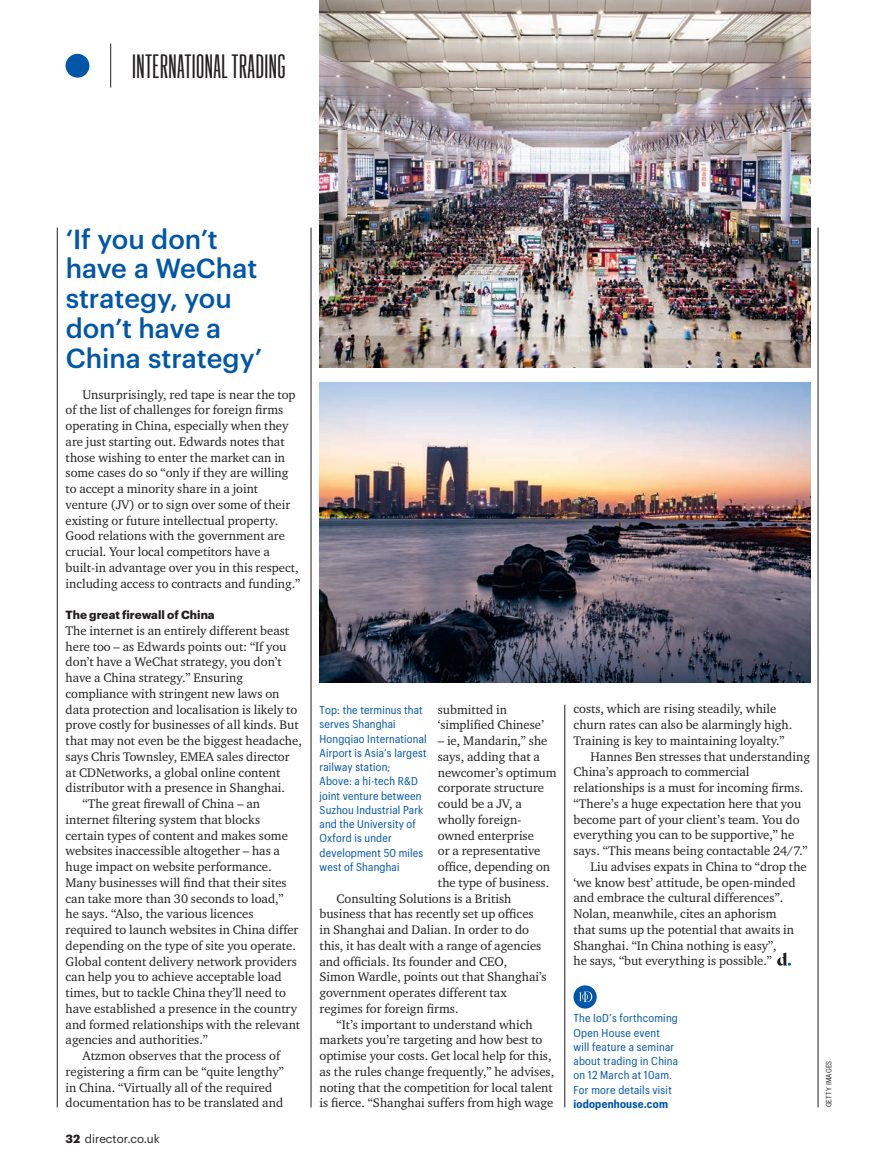
<style>
.page{position:relative;width:876px;height:1173px;background:#fff}
.page>*{position:absolute;margin:0;border:0;box-sizing:border-box;transform-origin:0 0}
.t1{font:33px "Graphik XXX Cond";letter-spacing:.015em;color:#231f20}
.t2{font:500 27px/29.7px "Graphik";color:#0156a8}
.t3{font:12.75px/15.8px "Charter ITC";color:#231f20}
.t4{font:700 11.7px "Graphik";color:#231f20}
.t5{font:11.7px "Graphik";color:#231f20}
.t6{font:11.25px/14.2px "Graphik Compact";letter-spacing:.015em;color:#0156a8}
.t7{font:700 11.25px "Graphik Compact";letter-spacing:.02em;color:#0156a8}
.t8{font:7.5px "Graphik Compact";letter-spacing:.025em;color:#231f20}
.s1{font-weight:700}
</style>
<div class="page">
<div style="left:66px;top:54px;width:23px;height:24px;background:#0156a8;border-radius:50%"></div>
<hr style="left:110px;top:44px;width:1px;height:44px;background:#231f20">
<div style="left:573px;top:985px;width:23px;height:23px;background:#0156a8;border-radius:50%"></div>
<svg style="left:579px;top:991px;width:13px;height:11px"></svg>
<img style="left:319px;top:0;width:491px;height:367px">
<hr style="left:310px;top:228px;width:1px;height:879px;background:#231f20">
<hr style="left:57px;top:228px;width:1px;height:879px;background:#231f20">
<hr style="left:564px;top:705px;width:1px;height:402px;background:#231f20">
<hr style="left:817px;top:228px;width:1px;height:879px;background:#231f20">
<img style="left:319px;top:383px;width:491px;height:299px">
<svg style="left:777px;top:952px;width:13px;height:13px"></svg>
<h1 class="t1" style="left:132px;top:46px;width:155px">INTERNATIONAL TRADING</h1>
<h2 class="t2" style="left:66px;top:222px;width:198px">‘If you don’t have a WeChat strategy, you don’t have a<br>China strategy’</h2>
<p class="t3" style="left:66px;top:386px;width:236px;text-indent:17px">Unsurprisingly, red tape is near the top of the list of challenges for foreign firms operating in China, especially when they are just starting out. Edwards notes that those wishing to enter the market can in some cases do so “only if they are willing to accept a minority share in a joint venture (JV) or to sign over some of their existing or future intellectual property.<br>Good relations with the government are crucial. Your local competitors have a built-in advantage over you in this respect, including access to contracts and funding.”</p>
<p class="t4" style="left:66px;top:606px;width:150px">The great firewall of China</p>
<p class="t3" style="left:66px;top:622px;width:225px">The internet is an entirely different beast</p>
<p class="t3" style="left:66px;top:638px;width:222px">here too – as Edwards points out: “If you</p>
<p class="t3" style="left:66px;top:654px;width:218px">don’t have a WeChat strategy, you don’t</p>
<p class="t3" style="left:66px;top:669px;width:179px">have a China strategy.” Ensuring</p>
<p class="t3" style="left:66px;top:685px;width:215px">compliance with stringent new laws on</p>
<p class="t3" style="left:66px;top:701px;width:233px">data protection and localisation is likely to</p>
<p class="t3" style="left:66px;top:717px;width:235px">prove costly for businesses of all kinds. But</p>
<p class="t3" style="left:66px;top:732px;width:238px">that may not even be the biggest headache,</p>
<p class="t3" style="left:66px;top:748px;width:225px">says Chris Townsley, EMEA sales director</p>
<p class="t3" style="left:66px;top:764px;width:216px">at CDNetworks, a global online content</p>
<p class="t3" style="left:66px;top:780px;width:221px">distributor with a presence in Shanghai.</p>
<p class="t3" style="left:83px;top:795px;width:179px">“The great firewall of China – an</p>
<p class="t3" style="left:66px;top:811px;width:196px">internet filtering system that blocks</p>
<p class="t3" style="left:66px;top:827px;width:224px">certain types of content and makes some</p>
<p class="t3" style="left:66px;top:843px;width:216px">websites inaccessible altogether – has a</p>
<p class="t3" style="left:66px;top:858px;width:208px">huge impact on website performance.</p>
<p class="t3" style="left:66px;top:874px;width:222px">Many businesses will find that their sites</p>
<p class="t3" style="left:66px;top:890px;width:219px">can take more than 30 seconds to load,”</p>
<p class="t3" style="left:66px;top:906px;width:189px">he says. “Also, the various licences</p>
<p class="t3" style="left:66px;top:921px;width:234px">required to launch websites in China differ</p>
<p class="t3" style="left:66px;top:937px;width:232px">depending on the type of site you operate.</p>
<p class="t3" style="left:66px;top:953px;width:233px">Global content delivery network providers</p>
<p class="t3" style="left:66px;top:969px;width:217px">can help you to achieve acceptable load</p>
<p class="t3" style="left:66px;top:984px;width:222px">times, but to tackle China they’ll need to</p>
<p class="t3" style="left:66px;top:1000px;width:233px">have established a presence in the country</p>
<p class="t3" style="left:66px;top:1016px;width:236px">and formed relationships with the relevant</p>
<p class="t3" style="left:66px;top:1032px;width:144px">agencies and authorities.”</p>
<p class="t3" style="left:83px;top:1047px;width:199px">Atzmon observes that the process of</p>
<p class="t3" style="left:66px;top:1063px;width:220px">registering a firm can be “quite lengthy”</p>
<p class="t3" style="left:66px;top:1079px;width:208px">in China. “Virtually all of the required</p>
<p class="t3" style="left:66px;top:1095px;width:219px">documentation has to be translated and</p>
<p class="t5" style="left:66px;top:1130px;width:96px"><span class="s1">32</span> director.co.uk</p>
<p class="t3" style="left:437px;top:701px;width:107px">submitted in ‘simplified Chinese’</p>
<p class="t3" style="left:437px;top:732px;width:111px">– ie, Mandarin,” she</p>
<p class="t3" style="left:437px;top:748px;width:104px">says, adding that a</p>
<p class="t3" style="left:437px;top:764px;width:120px">newcomer’s optimum</p>
<p class="t3" style="left:437px;top:780px;width:108px">corporate structure</p>
<p class="t3" style="left:437px;top:795px;width:86px">could be a JV, a</p>
<p class="t3" style="left:437px;top:811px;width:85px">wholly foreign-</p>
<p class="t3" style="left:437px;top:827px;width:98px">owned enterprise</p>
<p class="t3" style="left:437px;top:843px;width:104px">or a representative</p>
<p class="t3" style="left:437px;top:858px;width:114px">office, depending on</p>
<p class="t3" style="left:437px;top:874px;width:113px">the type of business.</p>
<p class="t3" style="left:336px;top:890px;width:176px">Consulting Solutions is a British</p>
<p class="t3" style="left:319px;top:906px;width:215px">business that has recently set up offices</p>
<p class="t3" style="left:319px;top:921px;width:211px">in Shanghai and Dalian. In order to do</p>
<p class="t3" style="left:319px;top:937px;width:223px">this, it has dealt with a range of agencies</p>
<p class="t3" style="left:319px;top:953px;width:189px">and officials. Its founder and CEO,</p>
<p class="t3" style="left:319px;top:969px;width:228px">Simon Wardle, points out that Shanghai’s</p>
<p class="t3" style="left:319px;top:984px;width:189px">government operates different tax</p>
<p class="t3" style="left:319px;top:1000px;width:140px">regimes for foreign firms.</p>
<p class="t3" style="left:336px;top:1016px;width:198px">“It’s important to understand which</p>
<p class="t3" style="left:319px;top:1032px;width:224px">markets you’re targeting and how best to</p>
<p class="t3" style="left:319px;top:1047px;width:233px">optimise your costs. Get local help for this,</p>
<p class="t3" style="left:319px;top:1063px;width:236px">as the rules change frequently,” he advises,</p>
<p class="t3" style="left:319px;top:1079px;width:235px">noting that the competition for local talent</p>
<p class="t3" style="left:319px;top:1095px;width:235px">is fierce. “Shanghai suffers from high wage</p>
<p class="t6" style="left:319px;top:702px;width:109px">Top: the terminus that serves Shanghai<br>Hongqiao International<br>Airport is Asia’s largest railway station;<br>Above: a hi-tech R&amp;D joint venture between<br>Suzhou Industrial Park and the University of<br>Oxford is under development 50 miles west of Shanghai</p>
<p class="t3" style="left:573px;top:701px;width:204px">costs, which are rising steadily, while</p>
<p class="t3" style="left:573px;top:717px;width:220px">churn rates can also be alarmingly high.</p>
<p class="t3" style="left:573px;top:732px;width:213px">Training is key to maintaining loyalty.”</p>
<p class="t3" style="left:590px;top:748px;width:221px">Hannes Ben stresses that understanding</p>
<p class="t3" style="left:573px;top:764px;width:177px">China’s approach to commercial</p>
<p class="t3" style="left:573px;top:780px;width:231px">relationships is a must for incoming firms.</p>
<p class="t3" style="left:573px;top:795px;width:229px">“There’s a huge expectation here that you</p>
<p class="t3" style="left:573px;top:811px;width:227px">become part of your client’s team. You do</p>
<p class="t3" style="left:573px;top:827px;width:222px">everything you can to be supportive,” he</p>
<p class="t3" style="left:573px;top:842px;width:235px">says. “This means being contactable 24/7.”</p>
<p class="t3" style="left:590px;top:858px;width:218px">Liu advises expats in China to “drop the</p>
<p class="t3" style="left:573px;top:874px;width:223px">‘we know best’ attitude, be open-minded</p>
<p class="t3" style="left:573px;top:890px;width:211px">and embrace the cultural differences”.</p>
<p class="t3" style="left:573px;top:905px;width:204px">Nolan, meanwhile, cites an aphorism</p>
<p class="t3" style="left:573px;top:921px;width:222px">that sums up the potential that awaits in</p>
<p class="t3" style="left:573px;top:937px;width:205px">Shanghai. “In China nothing is easy”,</p>
<p class="t3" style="left:573px;top:953px;width:200px">he says, “but everything is possible.”</p>
<p class="t6" style="left:573px;top:1010px;width:106px">The IoD’s forthcoming<br>Open House event will feature a seminar about trading in China on 12 March at 10am.<br>For more details visit</p>
<p class="t7" style="left:573px;top:1095px;width:96px">iodopenhouse.com</p>
<p class="t8" style="left:823px;top:1107px;width:48px;rotate:-90deg">GETTY IMAGES</p>
</div>
